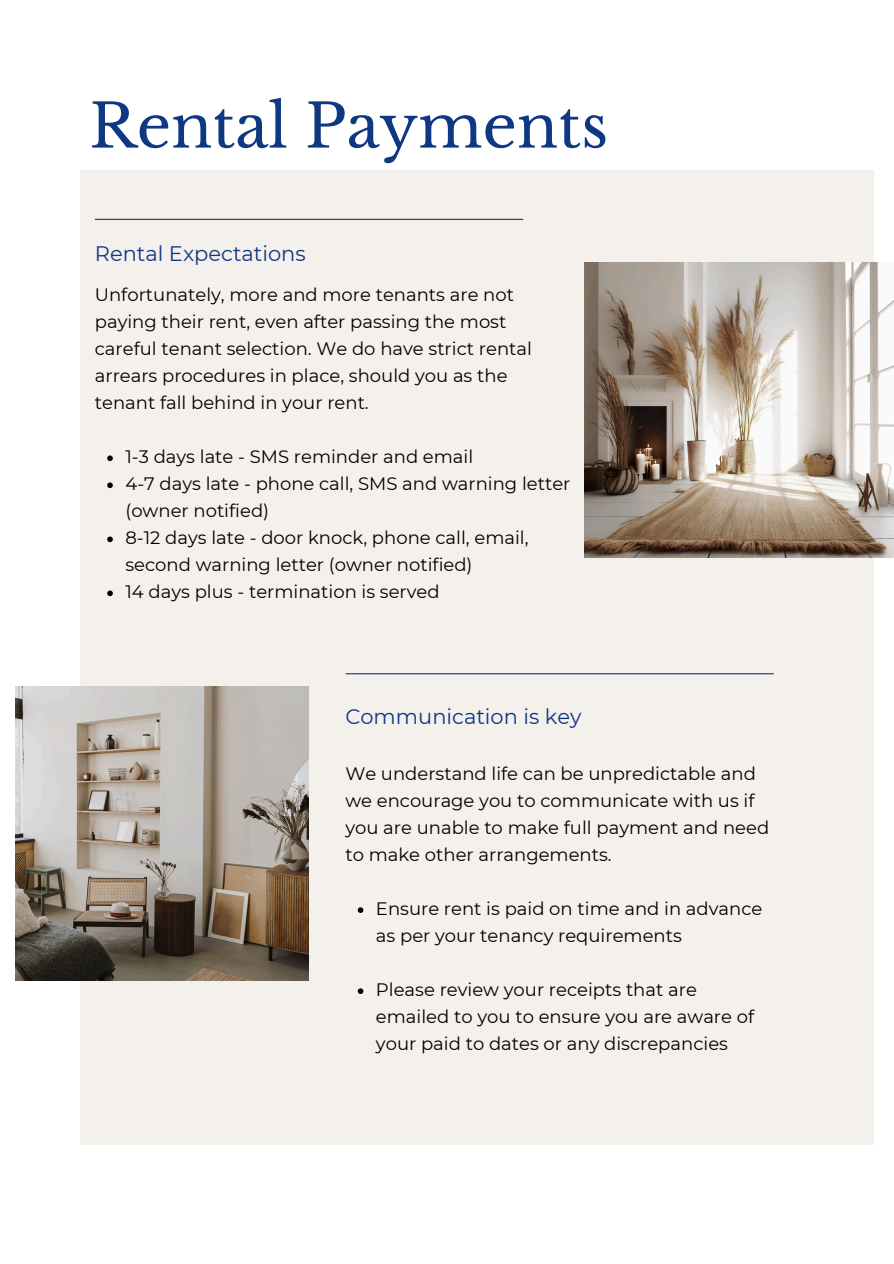
<style>
.page{position:relative;width:894px;height:1264px;background:#fff}
.page>*{position:absolute;margin:0;border:0;box-sizing:border-box;transform-origin:0 0}
.t1{font:60px "Libre Baskerville";color:#0f3883}
.t2{font:21px "Montserrat";color:#0f3883}
.t3{font:18px/27px "Montserrat";color:#000001}
</style>
<div class="page">
<div style="left:81px;top:170px;width:792px;height:974px;background:#f4f0ec"></div>
<img style="left:15px;top:687px;width:294px;height:293px">
<hr style="left:346px;top:673px;width:427px;height:1px;background:#0f3883">
<img style="left:584px;top:263px;width:309px;height:294px">
<hr style="left:95px;top:219px;width:427px;height:1px;background:#0f3883">
<svg style="left:357px;top:907px;width:6px;height:6px"></svg>
<svg style="left:357px;top:988px;width:6px;height:6px"></svg>
<svg style="left:107px;top:455px;width:6px;height:6px"></svg>
<svg style="left:107px;top:482px;width:6px;height:6px"></svg>
<svg style="left:107px;top:536px;width:6px;height:6px"></svg>
<svg style="left:107px;top:590px;width:6px;height:6px"></svg>
<p class="t1" style="left:89px;top:89px;width:520px">Rental Payments</p>
<p class="t2" style="left:95px;top:241px;width:212px">Rental Expectations</p>
<p class="t3" style="left:95px;top:281px;width:438px">Unfortunately, more and more tenants are not paying their rent, even after passing the most careful tenant selection. We do have strict rental arrears procedures in place, should you as the tenant fall behind in your rent.</p>
<p class="t3" style="left:125px;top:443px;width:349px">1-3 days late - SMS reminder and email</p>
<p class="t3" style="left:125px;top:470px;width:446px">4-7 days late - phone call, SMS and warning letter (owner notified)</p>
<p class="t3" style="left:125px;top:524px;width:404px">8-12 days late - door knock, phone call, email, second warning letter (owner notified)</p>
<p class="t3" style="left:125px;top:578px;width:316px">14 days plus - termination is served</p>
<p class="t2" style="left:345px;top:703px;width:238px">Communication is key</p>
<p class="t3" style="left:345px;top:760px;width:425px">We understand life can be unpredictable and we encourage you to communicate with us if you are unable to make full payment and need to make other arrangements.</p>
<p class="t3" style="left:376px;top:895px;width:388px">Ensure rent is paid on time and in advance as per your tenancy requirements</p>
<p class="t3" style="left:376px;top:976px;width:379px">Please review your receipts that are emailed to you to ensure you are aware of your paid to dates or any discrepancies</p>
</div>
